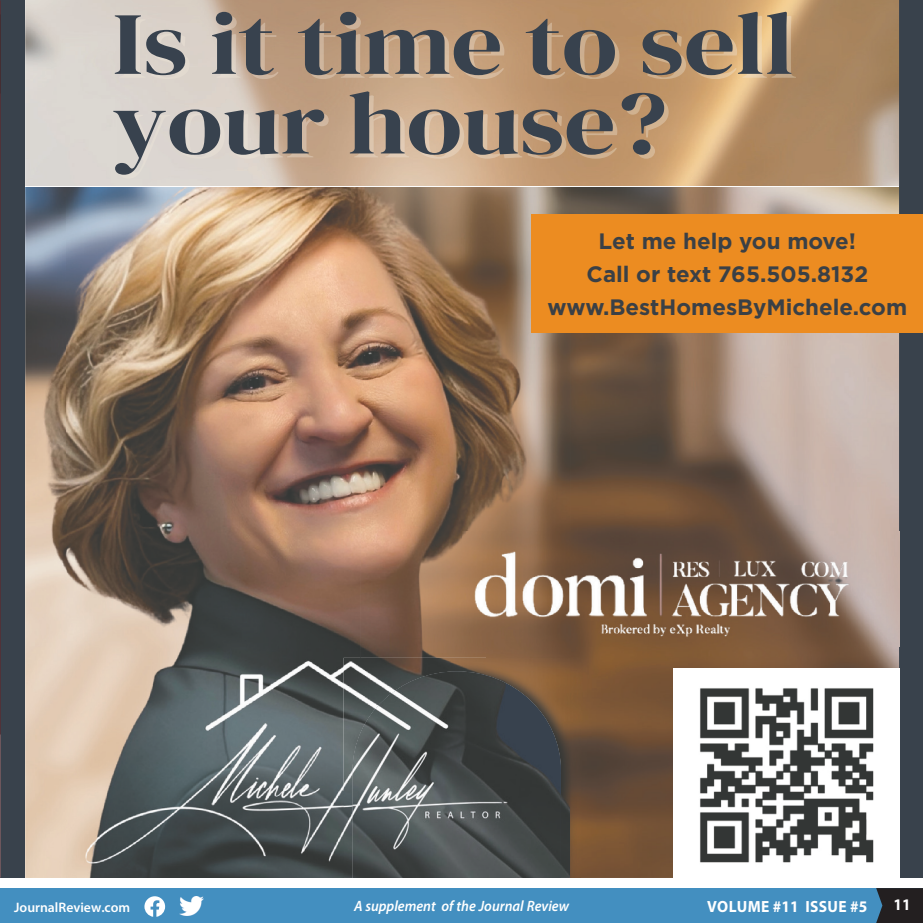
<style>
.page{position:relative;width:923px;height:923px;background:#fff}
.page>*{position:absolute;margin:0;border:0;box-sizing:border-box;transform-origin:0 0}
.t1{font:88.5px/79.6px "DM Serif Display";color:#38424e;scale:1.15 1}
.t2{font:700 22.25px/32.6px "Gotham";color:#3a4046;text-align:center}
.t3{font:700 16.25px "Myriad Pro";letter-spacing:.02em;color:#fff;scale:.95 1}
.t4{font:italic 600 15px "Myriad Pro";color:#fff;scale:.95 1}
.t5{font:600 13.75px "Myriad Pro";color:#fff}
</style>
<div class="page">
<div style="left:0;top:888px;width:922px;height:34px;background:#438fc0"></div>
<svg style="left:876px;top:888px;width:46px;height:34px;background:#25272c"></svg>
<svg style="left:144px;top:896px;width:21px;height:20px"></svg>
<img style="left:179px;top:896px;width:24px;height:19px">
<div style="left:1px;top:0;width:921px;height:878px;background:#39424c"></div>
<img style="left:570px;top:186px;width:329px;height:692px">
<img style="left:343px;top:657px;width:238px;height:221px">
<img style="left:25px;top:186px;width:42px;height:692px">
<img style="left:67px;top:186px;width:294px;height:605px">
<img style="left:360px;top:186px;width:210px;height:387px">
<img style="left:360px;top:573px;width:126px;height:84px">
<img style="left:486px;top:646px;width:84px;height:11px">
<img style="left:67px;top:791px;width:276px;height:87px">
<img style="left:353px;top:671px;width:208px;height:207px">
<img style="left:673px;top:668px;width:226px;height:210px">
<img style="left:462px;top:531px;width:437px;height:115px">
<img style="left:25px;top:0;width:874px;height:186px">
<div style="left:119px;top:19px;width:26px;height:59px;background:#e1d9cf"></div>
<div style="left:151px;top:34px;width:39px;height:45px;background:#dcd4cb"></div>
<img style="left:216px;top:16px;width:24px;height:62px">
<img style="left:243px;top:23px;width:35px;height:56px">
<img style="left:302px;top:23px;width:35px;height:56px">
<img style="left:341px;top:16px;width:23px;height:62px">
<img style="left:369px;top:34px;width:85px;height:44px">
<img style="left:458px;top:34px;width:46px;height:45px">
<img style="left:530px;top:23px;width:35px;height:56px">
<img style="left:569px;top:34px;width:50px;height:45px">
<img style="left:647px;top:34px;width:39px;height:45px">
<img style="left:691px;top:34px;width:46px;height:45px">
<img style="left:742px;top:16px;width:24px;height:62px">
<img style="left:771px;top:16px;width:25px;height:62px">
<div style="left:118px;top:115px;width:52px;height:64px;background:#dbd7d1"></div>
<div style="left:174px;top:113px;width:51px;height:46px;background:#ded6cf"></div>
<img style="left:229px;top:114px;width:54px;height:45px">
<img style="left:287px;top:113px;width:42px;height:44px">
<img style="left:354px;top:95px;width:55px;height:62px">
<img style="left:413px;top:113px;width:51px;height:46px">
<img style="left:468px;top:114px;width:54px;height:45px">
<img style="left:527px;top:113px;width:39px;height:46px">
<img style="left:571px;top:113px;width:46px;height:46px">
<img style="left:626px;top:97px;width:42px;height:62px">
<div style="left:531px;top:214px;width:391px;height:118px;background:#ec8c21"></div>
<h1 class="t1" style="left:113px;top:5px;width:594px">Is it time to sell your house?</h1>
<p class="t2" style="left:547px;top:225px;width:361px">Let me help you move!<br>Call or text 765.505.8132 www.BestHomesByMichele.com</p>
<p class="t5" style="left:14px;top:898px;width:117px">JournalReview.com</p>
<p class="t4" style="left:354px;top:896px;width:228px">A supplement of the Journal Review</p>
<p class="t3" style="left:707px;top:895px;width:170px">VOLUME #11 ISSUE #5</p>
<p class="t3" style="left:893px;top:894px;width:20px">11</p>
</div>
